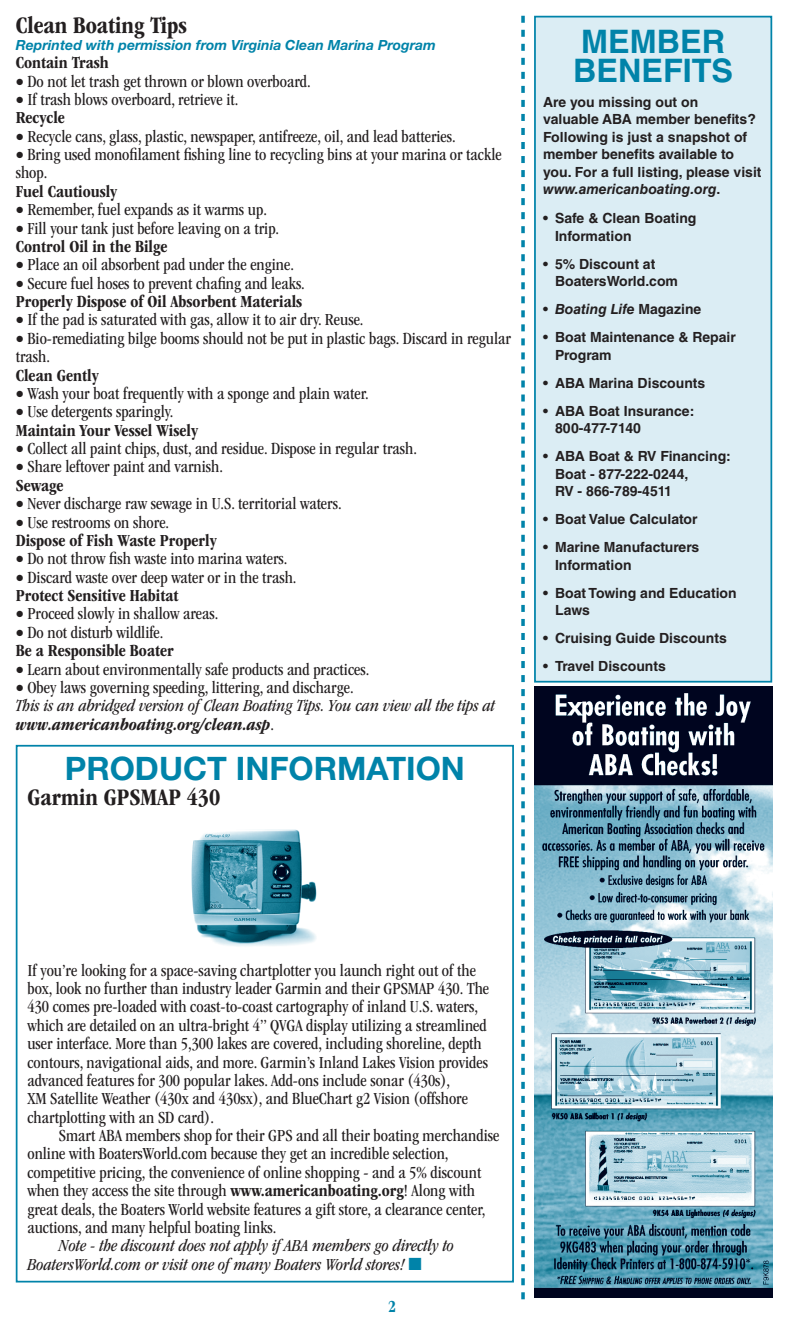
<style>
.page{position:relative;width:788px;height:1323px;background:#fff}
.page>*{position:absolute;margin:0;border:0;box-sizing:border-box;transform-origin:0 0}
.In_this_issue_header{font:700 32.38px "Helvetica Neue LT Std";color:#0083a9}
.In_this_issue_header-2{font:700 32.38px "Helvetica LT Std";color:#0083a9}
.Headline{font:700 condensed 24.5px "ITC Garamond Std";color:#231f20}
.Body_text{font:condensed 17.5px/18.4px "ITC Garamond Std";color:#231f20}
.Body_copy{font:condensed 17.5px/18.4px "ITC Garamond Std";color:#231f20}
.Body_text-2{font:700 condensed 17.5px "ITC Garamond Std";color:#231f20}
.Body_copy-2{font:italic condensed 17.5px/18.4px "ITC Garamond Std";color:#231f20}
.Body_text-3{font:italic condensed 17.5px "ITC Garamond Std";color:#231f20}
.Body_text-4{font:italic 700 condensed 17.5px "ITC Garamond Std";color:#231f20}
.t1{font:700 condensed 17.5px "ITC Garamond Std";color:#0083a9}
.Inside_this_issue_co{font:700 14px/17.5px "Helvetica LT Std";color:#231f20}
.Body_text-5{font:700 14px/17.5px "Helvetica LT Std";color:#231f20}
.t2{font:italic 700 14px "Helvetica Neue LT Std";color:#0083a9}
.Inside_this_issue_co-2{font:italic 700 14px "Helvetica LT Std";color:#231f20}
.s1{font-weight:400;font-style:normal}
.s2{font-style:italic}
.s3{font-style:normal}
.s4{font-weight:700}
.s5{color:#0083a9}
</style>
<div class="page">
<svg style="left:521px;top:16px;width:3px;height:1283px"></svg>
<div style="left:535px;top:17px;width:236px;height:665px;background:#dbedf4"></div>
<div style="left:534px;top:16px;width:238px;height:667px;border:2px solid #0083a9"></div>
<div style="left:16px;top:745px;width:498px;height:538px;border:2px solid #0083a9"></div>
<img style="left:191px;top:829px;width:126px;height:117px">
<img style="left:534px;top:686px;width:238px;height:611px">
<p class="Headline" style="left:16px;top:11px;width:173px">Clean Boating Tips</p>
<p class="t2" style="left:16px;top:36px;width:421px">Reprinted with permission from Virginia Clean Marina Program</p>
<p class="Body_text-2" style="left:16px;top:53px;width:94px">Contain Trash</p>
<p class="Body_text" style="left:16px;top:72px;width:296px">• Do not let trash get thrown or blown overboard.</p>
<p class="Body_text" style="left:16px;top:90px;width:224px">• If trash blows overboard, retrieve it.</p>
<p class="Body_text-2" style="left:16px;top:108px;width:51px">Recycle</p>
<p class="Body_text" style="left:16px;top:127px;width:441px">• Recycle cans, glass, plastic, newspaper, antifreeze, oil, and lead batteries.</p>
<p class="Body_text" style="left:16px;top:145px;width:487px">• Bring used monofilament fishing line to recycling bins at your marina or tackle shop.</p>
<p class="Body_text-2" style="left:16px;top:181px;width:103px">Fuel Cautiously</p>
<p class="Body_text" style="left:16px;top:201px;width:253px">• Remember, fuel expands as it warms up.</p>
<p class="Body_text" style="left:16px;top:219px;width:265px">• Fill your tank just before leaving on a trip.</p>
<p class="Body_text-2" style="left:16px;top:237px;width:153px">Control Oil in the Bilge</p>
<p class="Body_text" style="left:16px;top:256px;width:280px">• Place an oil absorbent pad under the engine.</p>
<p class="Body_text" style="left:16px;top:274px;width:290px">• Secure fuel hoses to prevent chafing and leaks.</p>
<p class="Body_text-2" style="left:16px;top:292px;width:288px">Properly Dispose of Oil Absorbent Materials</p>
<p class="Body_text" style="left:16px;top:311px;width:349px">• If the pad is saturated with gas, allow it to air dry. Reuse.</p>
<p class="Body_text" style="left:16px;top:329px;width:496px">• Bio-remediating bilge booms should not be put in plastic bags. Discard in regular trash.</p>
<p class="Body_text-2" style="left:16px;top:365px;width:84px">Clean Gently</p>
<p class="Body_text" style="left:16px;top:384px;width:354px">• Wash your boat frequently with a sponge and plain water.</p>
<p class="Body_text" style="left:16px;top:403px;width:159px">• Use detergents sparingly.</p>
<p class="Body_text-2" style="left:16px;top:420px;width:184px">Maintain Your Vessel Wisely</p>
<p class="Body_text" style="left:16px;top:439px;width:402px">• Collect all paint chips, dust, and residue. Dispose in regular trash.</p>
<p class="Body_text" style="left:16px;top:458px;width:209px">• Share leftover paint and varnish.</p>
<p class="Body_text-2" style="left:16px;top:475px;width:49px">Sewage</p>
<p class="Body_text" style="left:16px;top:495px;width:327px">• Never discharge raw sewage in U.S. territorial waters.</p>
<p class="Body_text" style="left:16px;top:513px;width:155px">• Use restrooms on shore.</p>
<p class="Body_text-2" style="left:16px;top:531px;width:202px">Dispose of Fish Waste Properly</p>
<p class="Body_text" style="left:16px;top:550px;width:273px">• Do not throw fish waste into marina waters.</p>
<p class="Body_text" style="left:16px;top:568px;width:282px">• Discard waste over deep water or in the trash.</p>
<p class="Body_text-2" style="left:16px;top:586px;width:164px">Protect Sensitive Habitat</p>
<p class="Body_text" style="left:16px;top:605px;width:204px">• Proceed slowly in shallow areas.</p>
<p class="Body_text" style="left:16px;top:623px;width:149px">• Do not disturb wildlife.</p>
<p class="Body_text-2" style="left:16px;top:641px;width:159px">Be a Responsible Boater</p>
<p class="Body_text" style="left:16px;top:660px;width:355px">• Learn about environmentally safe products and practices.</p>
<p class="Body_text" style="left:16px;top:678px;width:339px">• Obey laws governing speeding, littering, and discharge.</p>
<p class="Body_text-3" style="left:16px;top:696px;width:481px">This is an abridged version of Clean Boating Tips. You can view all the tips at</p>
<p class="Body_text-4" style="left:16px;top:714px;width:260px">www.americanboating.org/clean.asp<span class="s1">.</span></p>
<p class="In_this_issue_header" style="left:65px;top:748px;width:397px">PRODUCT INFORMATION</p>
<p class="Headline" style="left:27px;top:784px;width:194px">Garmin GPSMAP 430</p>
<p class="In_this_issue_header-2" style="left:581px;top:21px;width:145px">Member</p>
<p class="In_this_issue_header-2" style="left:573px;top:51px;width:162px">Benefits</p>
<p class="Body_text-5" style="left:543px;top:93px;width:220px">Are you missing out on<br>valuable ABA member benefits?<br>Following is just a snapshot of member benefits available to you. For a full listing, please visit <span class="s2">www.americanboating.org</span>.</p>
<p class="Inside_this_issue_co" style="left:555px;top:209px;width:143px;text-indent:-12px">• Safe &amp; Clean Boating<br>Information</p>
<p class="Inside_this_issue_co" style="left:555px;top:255px;width:124px;text-indent:-12px">• 5% Discount at<br>BoatersWorld.com</p>
<p class="Inside_this_issue_co-2" style="left:543px;top:301px;width:160px"><span class="s3">•</span> Boating Life <span class="s3">Magazine</span></p>
<p class="Inside_this_issue_co" style="left:555px;top:328px;width:182px;text-indent:-12px">• Boat Maintenance &amp; Repair<br>Program</p>
<p class="Inside_this_issue_co" style="left:543px;top:374px;width:164px">• ABA Marina Discounts</p>
<p class="Inside_this_issue_co" style="left:555px;top:402px;width:141px;text-indent:-12px">• ABA Boat Insurance:<br>800-477-7140</p>
<p class="Inside_this_issue_co" style="left:555px;top:447px;width:177px;text-indent:-12px">• ABA Boat &amp; RV Financing:<br>Boat - 877-222-0244,<br>RV - 866-789-4511</p>
<p class="Inside_this_issue_co" style="left:543px;top:510px;width:156px">• Boat Value Calculator</p>
<p class="Inside_this_issue_co" style="left:555px;top:538px;width:146px;text-indent:-12px">• Marine Manufacturers<br>Information</p>
<p class="Inside_this_issue_co" style="left:555px;top:584px;width:183px;text-indent:-12px">• Boat Towing and Education<br>Laws</p>
<p class="Inside_this_issue_co" style="left:543px;top:629px;width:185px">• Cruising Guide Discounts</p>
<p class="Inside_this_issue_co" style="left:543px;top:657px;width:124px">• Travel Discounts</p>
<p class="Body_text" style="left:27px;top:961px;width:463px">If you’re looking for a space-saving chartplotter you launch right out of the box, look no further than industry leader Garmin and their GPSMAP 430. The 430 comes pre-loaded with coast-to-coast cartography of inland U.S. waters, which are detailed on an ultra-bright 4” QVGA display utilizing a streamlined user interface. More than 5,300 lakes are covered, including shoreline, depth contours, navigational aids, and more. Garmin’s Inland Lakes Vision provides advanced features for 300 popular lakes. Add-ons include sonar (430s),<br>XM Satellite Weather (430x and 430sx), and BlueChart g2 Vision (offshore chartplotting with an SD card).</p>
<p class="Body_copy" style="left:27px;top:1126px;width:473px;text-indent:32px">Smart ABA members shop for their GPS and all their boating merchandise online with BoatersWorld.com because they get an incredible selection, competitive pricing, the convenience of online shopping - and a 5% discount when they access the site through <span class="s4">www.americanboating.org</span>! Along with great deals, the Boaters World website features a gift store, a clearance center, auctions, and many helpful boating links.</p>
<p class="Body_copy-2" style="left:27px;top:1237px;width:428px;text-indent:32px">Note - the discount does not apply if ABA members go directly to<br>BoatersWorld.com or visit one of many Boaters World stores! <span class="s5">■</span></p>
<p class="t1" style="left:388px;top:1297px;width:10px">2</p>
</div>
